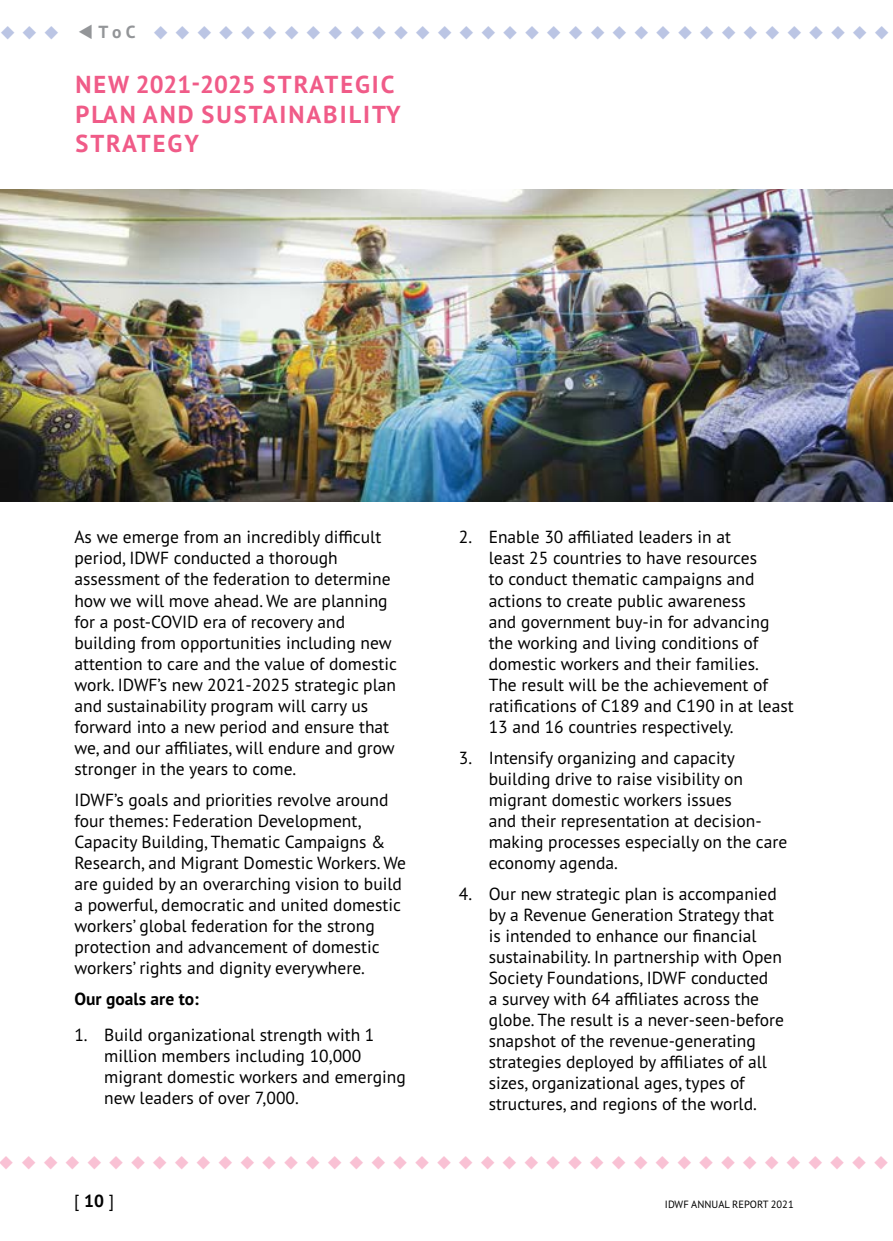
<style>
.page{position:relative;width:893px;height:1241px;background:#fff}
.page>*{position:absolute;margin:0;border:0;box-sizing:border-box;transform-origin:0 0}
.t1{font:700 24.5px/29.4px "PT Sans Pro";letter-spacing:.08em;color:#f05b88}
.t2{font:17.5px/21px "PT Sans Pro";color:#000}
.t3{font:700 17.5px "PT Sans Pro";color:#000}
.t4{font:700 17.5px "PT Sans Pro";color:#939598}
.t5{font:14px "Zapf Dingbats IT Cby BT";color:#f9c1d4}
.t6{font:14px "Zapf Dingbats IT Cby BT";color:#bbc5e4}
.t7{font:10.5px "PT Sans Pro";color:#000}
.s1{font-weight:700}
</style>
<div class="page">
<img style="left:0;top:189px;width:893px;height:312px">
<p class="t4" style="left:78px;top:20px;width:59px">▼ T o C</p>
<h1 class="t1" style="left:75px;top:70px;width:327px">NEW 2021-2025 STRATEGIC<br>PLAN AND SUSTAINABILITY<br>STRATEGY</h1>
<p class="t6" style="left:1px;top:26px;width:889px">◆ ◆ ◆ ◆ ◆ ◆ ◆ ◆ ◆ ◆ ◆ ◆ ◆ ◆ ◆ ◆ ◆ ◆ ◆ ◆ ◆ ◆ ◆ ◆ ◆ ◆ ◆ ◆ ◆ ◆ ◆ ◆ ◆ ◆ ◆ ◆ ◆ ◆ ◆ ◆ ◆</p>
<p class="t2" style="left:74px;top:526px;width:324px">As we emerge from an incredibly difficult period, IDWF conducted a thorough assessment of the federation to determine how we will move ahead. We are planning for a post-COVID era of recovery and building from opportunities including new attention to care and the value of domestic work. IDWF’s new 2021-2025 strategic plan and sustainability program will carry us forward into a new period and ensure that we, and our affiliates, will endure and grow stronger in the years to come.</p>
<p class="t2" style="left:74px;top:788px;width:333px">IDWF’s goals and priorities revolve around four themes: Federation Development, Capacity Building, Thematic Campaigns &amp; Research, and Migrant Domestic Workers. We are guided by an overarching vision to build a powerful, democratic and united domestic workers’ global federation for the strong protection and advancement of domestic workers’ rights and dignity everywhere.</p>
<p class="t3" style="left:74px;top:986px;width:126px">Our goals are to:</p>
<p class="t2" style="left:104px;top:1023px;width:303px;text-indent:-30px">1. Build organizational strength with 1 million members including 10,000 migrant domestic workers and emerging new leaders of over 7,000.</p>
<p class="t2" style="left:489px;top:526px;width:307px;text-indent:-30px">2. Enable 30 affiliated leaders in at<br>least 25 countries to have resources<br>to conduct thematic campaigns and actions to create public awareness<br>and government buy-in for advancing the working and living conditions of domestic workers and their families.<br>The result will be the achievement of ratifications of C189 and C190 in at least 13 and 16 countries respectively.</p>
<p class="t2" style="left:489px;top:746px;width:300px;text-indent:-30px">3. Intensify organizing and capacity building drive to raise visibility on migrant domestic workers issues<br>and their representation at decision&shy;making processes especially on the care economy agenda.</p>
<p class="t2" style="left:489px;top:882px;width:297px;text-indent:-30px">4. Our new strategic plan is accompanied by a Revenue Generation Strategy that is intended to enhance our financial sustainability. In partnership with Open Society Foundations, IDWF conducted<br>a survey with 64 affiliates across the globe. The result is a never-seen-before snapshot of the revenue-generating strategies deployed by affiliates of all sizes, organizational ages, types of structures, and regions of the world.</p>
<p class="t5" style="left:0;top:1155px;width:889px">◆ ◆ ◆ ◆ ◆ ◆ ◆ ◆ ◆ ◆ ◆ ◆ ◆ ◆ ◆ ◆ ◆ ◆ ◆ ◆ ◆ ◆ ◆ ◆ ◆ ◆ ◆ ◆ ◆ ◆ ◆ ◆ ◆ ◆ ◆ ◆ ◆ ◆ ◆ ◆ ◆</p>
<p class="t2" style="left:74px;top:1189px;width:41px">[ <span class="s1">10</span> ]</p>
<p class="t7" style="left:665px;top:1197px;width:130px">IDWF ANNUAL REPORT 2021</p>
</div>
